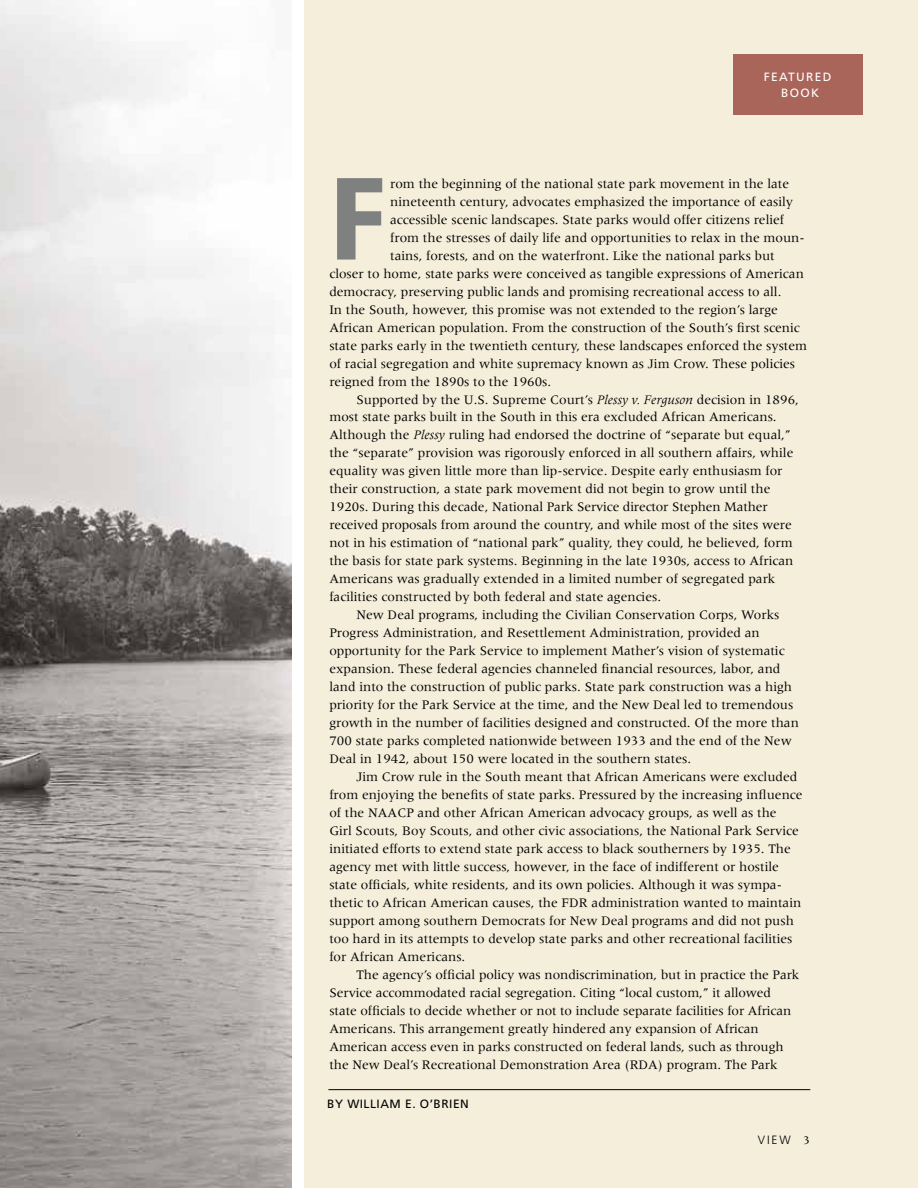
<style>
.page{position:relative;width:918px;height:1188px;background:#fff}
.page>*{position:absolute;margin:0;border:0;box-sizing:border-box;transform-origin:0 0}
.t1{font:900 condensed 116.7px "Frutiger";color:#7f8181}
.t2{font:13.5px "Meridien";color:#000}
.t3{font:12px "Frutiger";letter-spacing:.04em;color:#000}
.t4{font:12px/16.5px "Frutiger";letter-spacing:.11em;color:#fff;text-align:center}
.t5{font:300 12px "Frutiger";color:#000}
.s1{font-style:italic}
.s2{font-family:"Meridien";font-weight:400}
</style>
<div class="page">
<div style="left:305px;top:0;width:613px;height:1188px;background:#f4eeda"></div>
<div style="left:733px;top:54px;width:129px;height:60px;background:#aa655a"></div>
<hr style="left:328px;top:1089px;width:482px;height:1px;background:#000">
<img style="left:0;top:0;width:291px;height:1188px">
<p class="t4" style="left:764px;top:68px;width:69px">FEATURED<br>BOOK</p>
<h1 class="t1" style="left:329px;top:149px;width:58px">F</h1>
<p class="t2" style="left:390px;top:176px;width:401px">rom the beginning of the national state park movement in the late</p>
<p class="t2" style="left:390px;top:194px;width:405px">nineteenth century, advocates emphasized the importance of easily</p>
<p class="t2" style="left:390px;top:212px;width:396px">accessible scenic landscapes. State parks would offer citizens relief</p>
<p class="t2" style="left:390px;top:230px;width:416px">from the stresses of daily life and opportunities to relax in the moun-</p>
<p class="t2" style="left:390px;top:248px;width:386px">tains, forests, and on the waterfront. Like the national parks but</p>
<p class="t2" style="left:329px;top:266px;width:476px">closer to home, state parks were conceived as tangible expressions of American</p>
<p class="t2" style="left:329px;top:284px;width:454px">democracy, preserving public lands and promising recreational access to all.</p>
<p class="t2" style="left:329px;top:302px;width:450px">In the South, however, this promise was not extended to the region’s large</p>
<p class="t2" style="left:329px;top:320px;width:472px">African American population. From the construction of the South’s first scenic</p>
<p class="t2" style="left:329px;top:338px;width:479px">state parks early in the twentieth century, these landscapes enforced the system</p>
<p class="t2" style="left:329px;top:356px;width:467px">of racial segregation and white supremacy known as Jim Crow. These policies</p>
<p class="t2" style="left:329px;top:374px;width:223px">reigned from the 1890s to the 1960s.</p>
<p class="t2" style="left:356px;top:392px;width:444px">Supported by the U.S. Supreme Court’s <span class="s1">Plessy v. Ferguson</span> decision in 1896,</p>
<p class="t2" style="left:329px;top:410px;width:449px">most state parks built in the South in this era excluded African Americans.</p>
<p class="t2" style="left:329px;top:428px;width:463px">Although the <span class="s1">Plessy</span> ruling had endorsed the doctrine of “separate but equal,”</p>
<p class="t2" style="left:329px;top:446px;width:466px">the “separate” provision was rigorously enforced in all southern affairs, while</p>
<p class="t2" style="left:329px;top:464px;width:455px">equality was given little more than lip-service. Despite early enthusiasm for</p>
<p class="t2" style="left:329px;top:482px;width:443px">their construction, a state park movement did not begin to grow until the</p>
<p class="t2" style="left:329px;top:500px;width:440px">1920s. During this decade, National Park Service director Stephen Mather</p>
<p class="t2" style="left:329px;top:518px;width:464px">received proposals from around the country, and while most of the sites were</p>
<p class="t2" style="left:329px;top:536px;width:465px">not in his estimation of “national park” quality, they could, he believed, form</p>
<p class="t2" style="left:329px;top:554px;width:466px">the basis for state park systems. Beginning in the late 1930s, access to African</p>
<p class="t2" style="left:329px;top:572px;width:448px">Americans was gradually extended in a limited number of segregated park</p>
<p class="t2" style="left:329px;top:590px;width:333px">facilities constructed by both federal and state agencies.</p>
<p class="t2" style="left:356px;top:608px;width:425px">New Deal programs, including the Civilian Conservation Corps, Works</p>
<p class="t2" style="left:329px;top:626px;width:432px">Progress Administration, and Resettlement Administration, provided an</p>
<p class="t2" style="left:329px;top:644px;width:457px">opportunity for the Park Service to implement Mather’s vision of systematic</p>
<p class="t2" style="left:329px;top:662px;width:453px">expansion. These federal agencies channeled financial resources, labor, and</p>
<p class="t2" style="left:329px;top:680px;width:464px">land into the construction of public parks. State park construction was a high</p>
<p class="t2" style="left:329px;top:698px;width:466px">priority for the Park Service at the time, and the New Deal led to tremendous</p>
<p class="t2" style="left:329px;top:716px;width:471px">growth in the number of facilities designed and constructed. Of the more than</p>
<p class="t2" style="left:329px;top:734px;width:464px">700 state parks completed nationwide between 1933 and the end of the New</p>
<p class="t2" style="left:329px;top:752px;width:363px">Deal in 1942, about 150 were located in the southern states.</p>
<p class="t2" style="left:356px;top:770px;width:443px">Jim Crow rule in the South meant that African Americans were excluded</p>
<p class="t2" style="left:329px;top:788px;width:475px">from enjoying the benefits of state parks. Pressured by the increasing influence</p>
<p class="t2" style="left:329px;top:806px;width:449px">of the NAACP and other African American advocacy groups, as well as the</p>
<p class="t2" style="left:329px;top:824px;width:471px">Girl Scouts, Boy Scouts, and other civic associations, the National Park Service</p>
<p class="t2" style="left:329px;top:842px;width:463px">initiated efforts to extend state park access to black southerners by 1935. The</p>
<p class="t2" style="left:329px;top:860px;width:451px">agency met with little success, however, in the face of indifferent or hostile</p>
<p class="t2" style="left:329px;top:878px;width:454px">state officials, white residents, and its own policies. Although it was sympa-</p>
<p class="t2" style="left:329px;top:896px;width:473px">thetic to African American causes, the FDR administration wanted to maintain</p>
<p class="t2" style="left:329px;top:914px;width:466px">support among southern Democrats for New Deal programs and did not push</p>
<p class="t2" style="left:329px;top:932px;width:465px">too hard in its attempts to develop state parks and other recreational facilities</p>
<p class="t2" style="left:329px;top:950px;width:137px">for African Americans.</p>
<p class="t2" style="left:356px;top:968px;width:445px">The agency’s official policy was nondiscrimination, but in practice the Park</p>
<p class="t2" style="left:329px;top:986px;width:443px">Service accommodated racial segregation. Citing “local custom,” it allowed</p>
<p class="t2" style="left:329px;top:1004px;width:464px">state officials to decide whether or not to include separate facilities for African</p>
<p class="t2" style="left:329px;top:1022px;width:431px">Americans. This arrangement greatly hindered any expansion of African</p>
<p class="t2" style="left:329px;top:1040px;width:456px">American access even in parks constructed on federal lands, such as through</p>
<p class="t2" style="left:329px;top:1058px;width:450px">the New Deal’s Recreational Demonstration Area (RDA) program. The Park</p>
<p class="t3" style="left:327px;top:1097px;width:143px">BY WILLIAM E. O’BRIEN</p>
<p class="t5" style="left:758px;top:1133px;width:54px">VIEW <span class="s2">3</span></p>
</div>
